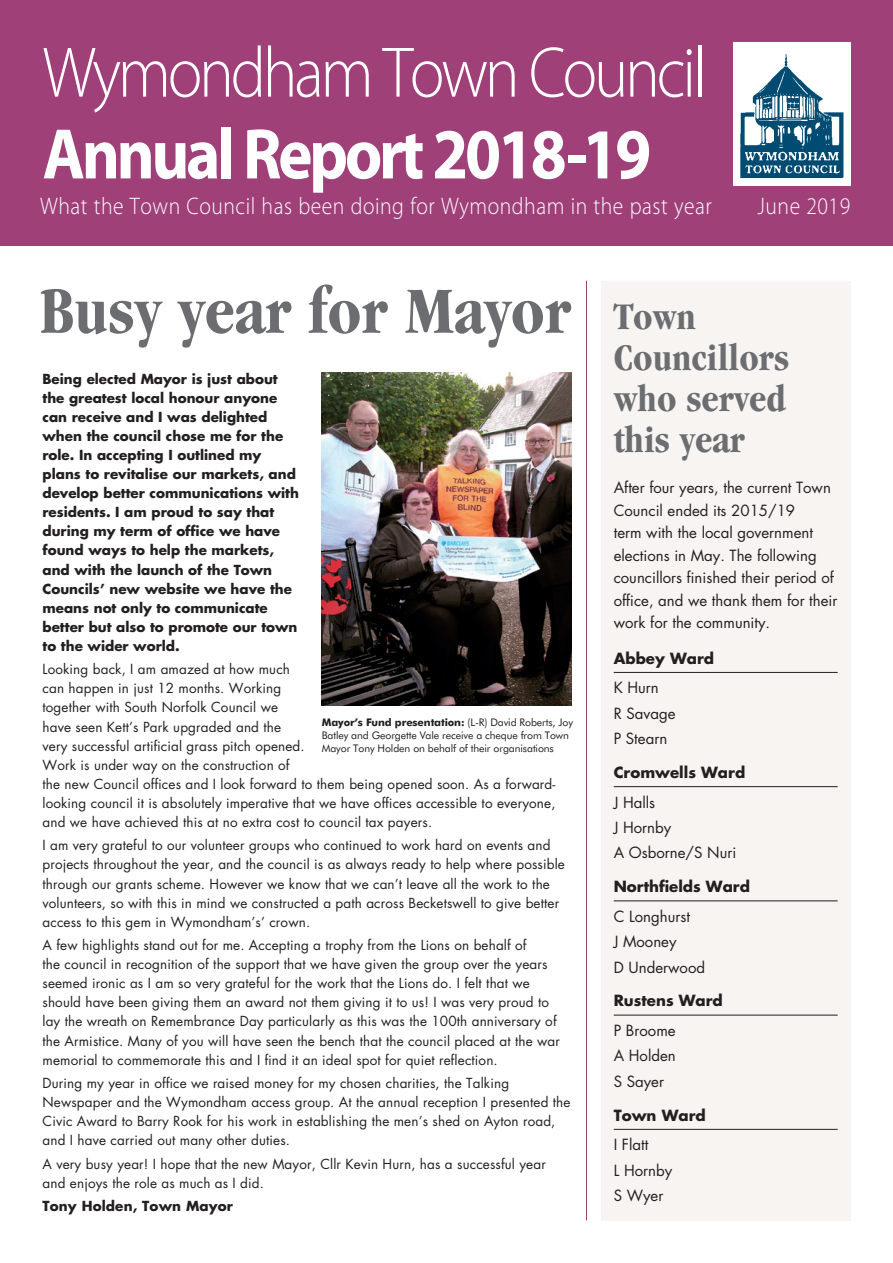
<style>
.page{position:relative;width:893px;height:1263px;background:#fff}
.page>*{position:absolute;margin:0;border:0;box-sizing:border-box;transform-origin:0 0}
.t1{font:300 72.15px "Myriad Pro";letter-spacing:-.05em;color:#fff;scale:.9 1}
.t2{font:700 72.15px "Myriad Pro";letter-spacing:-.05em;color:#fff;scale:.9 1}
.t3{font:700 condensed 68.1px "Garamond";color:#6c6d70}
.t4{font:700 condensed 39px/40.8px "Garamond";color:#6c6d70}
.t5{font:300 24px "Myriad Pro";letter-spacing:.025em;color:#fff;scale:.9 1}
.t6{font:15px/25.3px "Futura";color:#231f20}
.t7{font:700 15px "Futura";color:#231f20}
.t8{font:13.5px/19px "Futura";letter-spacing:.01em;color:#231f20}
.t9{font:700 13.5px/19px "Futura";color:#231f20}
.t10{font:10.5px/12.8px "Futura BT";letter-spacing:-.01em;color:#231f20}
.s1{font-weight:700}
</style>
<div class="page">
<div style="left:0;top:0;width:893px;height:245px;background:#9f4079"></div>
<img style="left:733px;top:43px;width:117px;height:143px">
<img style="left:322px;top:373px;width:249px;height:332px">
<div style="left:601px;top:281px;width:249px;height:939px;background:#f7f4f2"></div>
<hr style="left:614px;top:672px;width:224px;height:1px;background:#231f20">
<hr style="left:614px;top:786px;width:224px;height:1px;background:#231f20">
<hr style="left:614px;top:901px;width:224px;height:1px;background:#231f20">
<hr style="left:614px;top:1015px;width:224px;height:1px;background:#231f20">
<hr style="left:614px;top:1129px;width:224px;height:1px;background:#231f20">
<hr style="left:586px;top:281px;width:1px;height:939px;background:#9f4079">
<h1 class="t1" style="left:43px;top:29px;width:739px">Wymondham Town Council</h1>
<h1 class="t2" style="left:43px;top:107px;width:678px">Annual Report 2018-19</h1>
<h3 class="t5" style="left:40px;top:191px;width:748px">What the Town Council has been doing for Wymondham in the past year</h3>
<h3 class="t5" style="left:757px;top:191px;width:104px">June 2019</h3>
<h2 class="t3" style="left:40px;top:272px;width:533px">Busy year for Mayor</h2>
<p class="t9" style="left:43px;top:369px;width:258px">Being elected Mayor is just about the greatest local honour anyone can receive and I was delighted when the council chose me for the role. In accepting I outlined my plans to revitalise our markets, and develop better communications with residents. I am proud to say that during my term of office we have found ways to help the markets, and with the launch of the Town<br>Councils’ new website we have the means not only to communicate better but also to promote our town to the wider world.</p>
<p class="t8" style="left:43px;top:660px;width:514px">Looking back, I am amazed at how much<br>can happen in just 12 months. Working<br>together with South Norfolk Council we<br>have seen Kett’s Park upgraded and the<br>very successful artificial grass pitch opened.<br>Work is under way on the construction of<br>the new Council offices and I look forward to them being opened soon. As a forward&shy;looking council it is absolutely imperative that we have offices accessible to everyone, and we have achieved this at no extra cost to council tax payers.</p>
<p class="t8" style="left:43px;top:836px;width:524px">I am very grateful to our volunteer groups who continued to work hard on events and projects throughout the year, and the council is as always ready to help where possible through our grants scheme. However we know that we can’t leave all the work to the volunteers, so with this in mind we constructed a path across Becketswell to give better access to this gem in Wymondham’s’ crown.</p>
<p class="t8" style="left:43px;top:935px;width:519px">A few highlights stand out for me. Accepting a trophy from the Lions on behalf of<br>the council in recognition of the support that we have given the group over the years seemed ironic as I am so very grateful for the work that the Lions do. I felt that we should have been giving them an award not them giving it to us! I was very proud to lay the wreath on Remembrance Day particularly as this was the 100th anniversary of the Armistice. Many of you will have seen the bench that the council placed at the war memorial to commemorate this and I find it an ideal spot for quiet reflection.</p>
<p class="t8" style="left:43px;top:1073px;width:529px">During my year in office we raised money for my chosen charities, the Talking Newspaper and the Wymondham access group. At the annual reception I presented the Civic Award to Barry Rook for his work in establishing the men’s shed on Ayton road, and I have carried out many other duties.</p>
<p class="t8" style="left:43px;top:1154px;width:505px">A very busy year! I hope that the new Mayor, Cllr Kevin Hurn, has a successful year and enjoys the role as much as I did.</p>
<p class="t9" style="left:43px;top:1196px;width:192px">Tony Holden, Town Mayor</p>
<p class="t10" style="left:322px;top:716px;width:253px"><span class="s1">Mayor’s Fund presentation:</span> (L-R) David Roberts, Joy<br>Batley and Georgette Vale receive a cheque from Town<br>Mayor Tony Holden on behalf of their organisations</p>
<h3 class="t4" style="left:614px;top:296px;width:177px">Town<br>Councillors who served this year</h3>
<p class="t6" style="left:614px;top:476px;width:225px;line-height:22.5px">After four years, the current Town<br>Council ended its 2015/19<br>term with the local government elections in May. The following councillors finished their period of office, and we thank them for their work for the community.</p>
<p class="t7" style="left:614px;top:648px;width:102px">Abbey Ward</p>
<p class="t6" style="left:614px;top:675px;width:63px">K Hurn<br>R Savage<br>P Stearn</p>
<p class="t7" style="left:614px;top:762px;width:133px">Cromwells Ward</p>
<p class="t6" style="left:614px;top:789px;width:124px">J Halls<br>J Hornby<br>A Osborne/S Nuri</p>
<p class="t7" style="left:614px;top:876px;width:138px">Northfields Ward</p>
<p class="t6" style="left:614px;top:903px;width:93px">C Longhurst<br>J Mooney<br>D Underwood</p>
<p class="t7" style="left:614px;top:990px;width:111px">Rustens Ward</p>
<p class="t6" style="left:614px;top:1017px;width:64px;text-align:justify">P Broome A Holden S Sayer</p>
<p class="t7" style="left:614px;top:1104px;width:93px">Town Ward</p>
<p class="t6" style="left:614px;top:1132px;width:60px">I Flatt<br>L Hornby<br>S Wyer</p>
</div>
